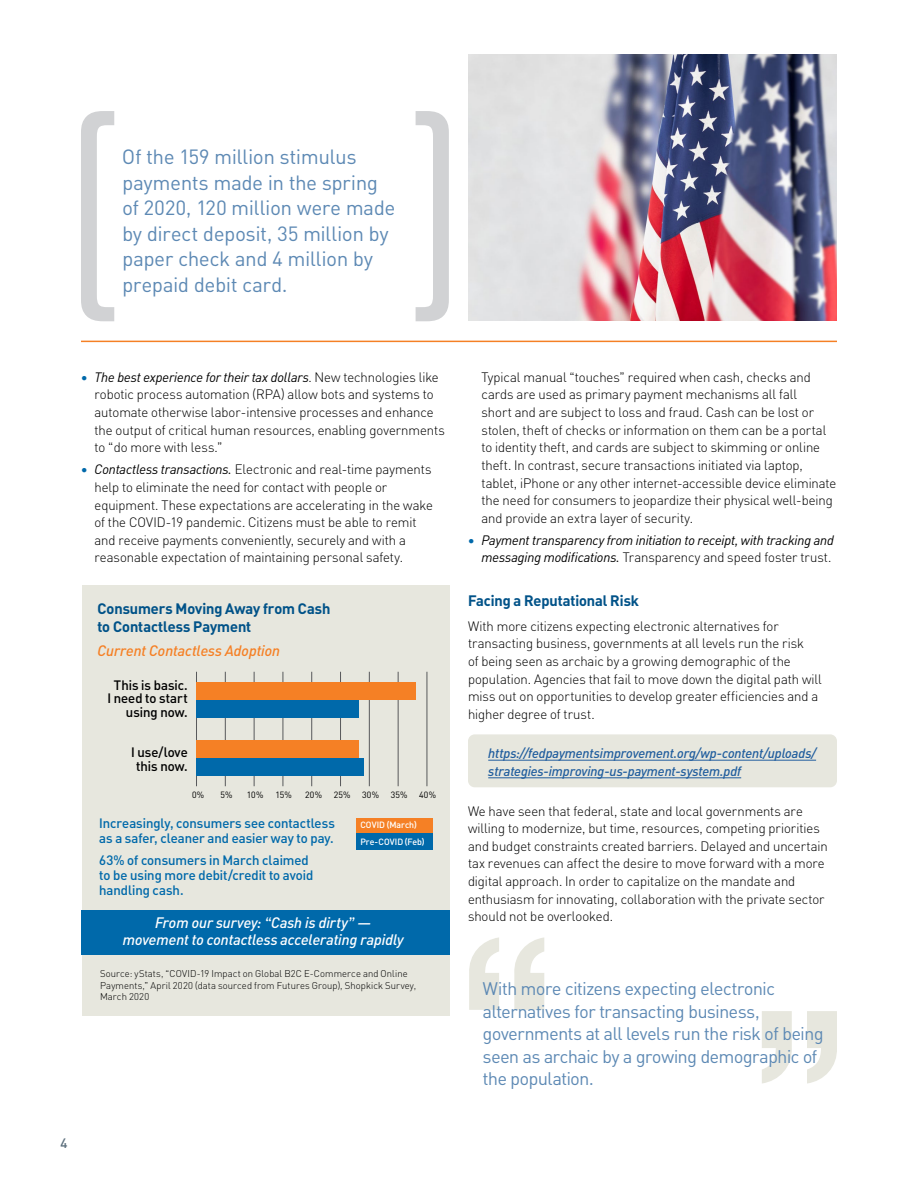
<style>
.page{position:relative;width:918px;height:1188px;background:#fff}
.page>*{position:absolute;margin:0;border:0;box-sizing:border-box;transform-origin:0 0}
.t1{font:20.4px/25.5px "PNC Brand";letter-spacing:.005em;color:#5d89b4}
.t2{font:18px/22.5px "PNC Brand";letter-spacing:-.015em;color:#5d89b4}
.t3{font:700 15px/17.7px "PNC Brand";color:#005288}
.t4{font:italic 500 15px/17.7px "PNC Brand";letter-spacing:.005em;color:#fff;text-align:center}
.t5{font:italic 500 15px "PNC Brand";letter-spacing:.005em;color:#f58025}
.t6{font:300 13.5px/17.7px "PNC Brand";color:#000}
.t7{font:500 13.5px/15px "PNC Brand";color:#0069aa}
.t8{font:italic 13.5px/17.7px "PNC Brand";letter-spacing:-.005em;color:#000;text-align:right}
.t9{font:italic 500 13.5px/17.7px "PNC Brand";color:#215e9e}
.t10{font:500 13.5px/13.5px "PNC Brand";letter-spacing:.005em;color:#000;text-align:right}
.t11{font:500 13.5px "PNC Brand";color:#5c6f7c}
.t12{font:300 9.75px/11.2px "PNC Brand";letter-spacing:.015em;color:#000}
.t13{font:500 9px/16.5px "PNC Brand";letter-spacing:.005em;color:#fff}
.t14{font:9px "PNC Brand";letter-spacing:.03em;color:#000}
.s1{font-weight:700;color:#0069aa}
.s2{font-weight:400;font-style:italic}
.s3{font-weight:700;font-style:normal;color:#0069aa}
.s4{font-weight:300;font-style:normal}
</style>
<div class="page">
<div style="left:468px;top:734px;width:369px;height:53px;background:#e7e7de;border-radius:7px"></div>
<hr style="left:81px;top:341px;width:756px;height:1px;background:#f58025">
<img style="left:468px;top:54px;width:369px;height:266px">
<svg style="left:81px;top:111px;width:33px;height:210px"></svg>
<svg style="left:416px;top:111px;width:33px;height:210px"></svg>
<hr style="left:488px;top:760px;width:328px;height:1px;background:#215e9e">
<hr style="left:488px;top:777px;width:253px;height:1px;background:#215e9e">
<svg style="left:469px;top:937px;width:75px;height:73px"></svg>
<svg style="left:762px;top:1011px;width:75px;height:73px"></svg>
<div style="left:82px;top:585px;width:368px;height:431px;background:#e7e7de"></div>
<div style="left:82px;top:910px;width:368px;height:45px;background:#0069aa"></div>
<hr style="left:196px;top:672px;width:1px;height:114px;background:#58595b">
<hr style="left:225px;top:672px;width:1px;height:114px;background:#58595b">
<hr style="left:254px;top:672px;width:1px;height:114px;background:#58595b">
<hr style="left:283px;top:672px;width:1px;height:114px;background:#58595b">
<hr style="left:311px;top:672px;width:1px;height:114px;background:#58595b">
<hr style="left:340px;top:672px;width:1px;height:114px;background:#58595b">
<hr style="left:369px;top:672px;width:1px;height:114px;background:#58595b">
<hr style="left:398px;top:672px;width:1px;height:114px;background:#58595b">
<hr style="left:427px;top:672px;width:1px;height:114px;background:#58595b">
<div style="left:196px;top:682px;width:219px;height:18px;background:#f58025"></div>
<div style="left:196px;top:700px;width:162px;height:18px;background:#0069aa"></div>
<div style="left:196px;top:740px;width:162px;height:18px;background:#f58025"></div>
<div style="left:196px;top:758px;width:168px;height:18px;background:#0069aa"></div>
<div style="left:356px;top:818px;width:77px;height:16px;background:#f58025"></div>
<div style="left:356px;top:834px;width:77px;height:16px;background:#0069aa"></div>
<h1 class="t1" style="left:122px;top:144px;width:275px">Of the 159 million stimulus payments made in the spring of 2020, 120 million were made by direct deposit, 35 million by paper check and 4 million by prepaid debit card.</h1>
<p class="t6" style="left:95px;top:368px;width:352px;text-indent:-14px"><span class="s1">•</span> <span class="s2">The best experience for their tax dollars</span>. New technologies like robotic process automation (RPA) allow bots and systems to automate otherwise labor-intensive processes and enhance the output of critical human resources, enabling governments to “do more with less.”</p>
<p class="t6" style="left:94px;top:460px;width:340px;text-indent:-13px"><span class="s1">•</span> <span class="s2">Contactless transactions.</span> Electronic and real-time payments help to eliminate the need for contact with people or equipment. These expectations are accelerating in the wake of the COVID-19 pandemic. Citizens must be able to remit and receive payments conveniently, securely and with a reasonable expectation of maintaining personal safety.</p>
<p class="t3" style="left:97px;top:599px;width:235px">Consumers Moving Away from Cash to Contactless Payment</p>
<p class="t5" style="left:97px;top:641px;width:184px">Current Contactless Adoption</p>
<p class="t10" style="left:107px;top:678px;width:82px">This is basic.<br>I need to start using now.</p>
<p class="t10" style="left:131px;top:745px;width:58px;text-align:center">I use/love this now.</p>
<p class="t14" style="left:192px;top:789px;width:14px">0%</p>
<p class="t14" style="left:221px;top:789px;width:14px">5%</p>
<p class="t14" style="left:247px;top:789px;width:18px">10%</p>
<p class="t14" style="left:275px;top:789px;width:18px">15%</p>
<p class="t14" style="left:305px;top:789px;width:18px">20%</p>
<p class="t14" style="left:334px;top:789px;width:18px">25%</p>
<p class="t14" style="left:362px;top:789px;width:18px">30%</p>
<p class="t14" style="left:391px;top:789px;width:18px">35%</p>
<p class="t14" style="left:419px;top:789px;width:19px">40%</p>
<p class="t13" style="left:360px;top:817px;width:66px">COVID (March)<br>Pre-COVID (Feb)</p>
<p class="t7" style="left:99px;top:815px;width:237px">Increasingly, consumers see contactless as a safer, cleaner and easier way to pay.</p>
<p class="t7" style="left:99px;top:852px;width:216px">63% of consumers in March claimed to be using more debit/credit to avoid handling cash.</p>
<p class="t4" style="left:123px;top:913px;width:282px">From our survey: “Cash is dirty” — movement to contactless accelerating rapidly</p>
<p class="t12" style="left:100px;top:968px;width:318px">Source: yStats, “COVID-19 Impact on Global B2C E-Commerce and Online<br>Payments,” April 2020 (data sourced from Futures Group), Shopkick Survey,<br>March 2020</p>
<p class="t11" style="left:61px;top:1134px;width:8px">4</p>
<p class="t6" style="left:482px;top:368px;width:356px">Typical manual “touches” required when cash, checks and cards are used as primary payment mechanisms all fall<br>short and are subject to loss and fraud. Cash can be lost or stolen, theft of checks or information on them can be a portal to identity theft, and cards are subject to skimming or online theft. In contrast, secure transactions initiated via laptop, tablet, iPhone or any other internet-accessible device eliminate the need for consumers to jeopardize their physical well-being and provide an extra layer of security.</p>
<p class="t8" style="left:468px;top:531px;width:367px"><span class="s3">•</span> Payment transparency from initiation to receipt, with tracking and messaging modifications. <span class="s4">Transparency and speed foster trust.</span></p>
<p class="t3" style="left:468px;top:591px;width:172px">Facing a Reputational Risk</p>
<p class="t6" style="left:468px;top:617px;width:355px">With more citizens expecting electronic alternatives for transacting business, governments at all levels run the risk<br>of being seen as archaic by a growing demographic of the population. Agencies that fail to move down the digital path will miss out on opportunities to develop greater efficiencies and a higher degree of trust.</p>
<p class="t9" style="left:488px;top:744px;width:329px">https://fedpaymentsimprovement.org/wp-content/uploads/ strategies-improving-us-payment-system.pdf</p>
<p class="t6" style="left:468px;top:802px;width:361px">We have seen that federal, state and local governments are willing to modernize, but time, resources, competing priorities and budget constraints created barriers. Delayed and uncertain tax revenues can affect the desire to move forward with a more digital approach. In order to capitalize on the mandate and enthusiasm for innovating, collaboration with the private sector should not be overlooked.</p>
<h2 class="t2" style="left:483px;top:977px;width:342px">With more citizens expecting electronic alternatives for transacting business, governments at all levels run the risk of being seen as archaic by a growing demographic of the population.</h2>
</div>
